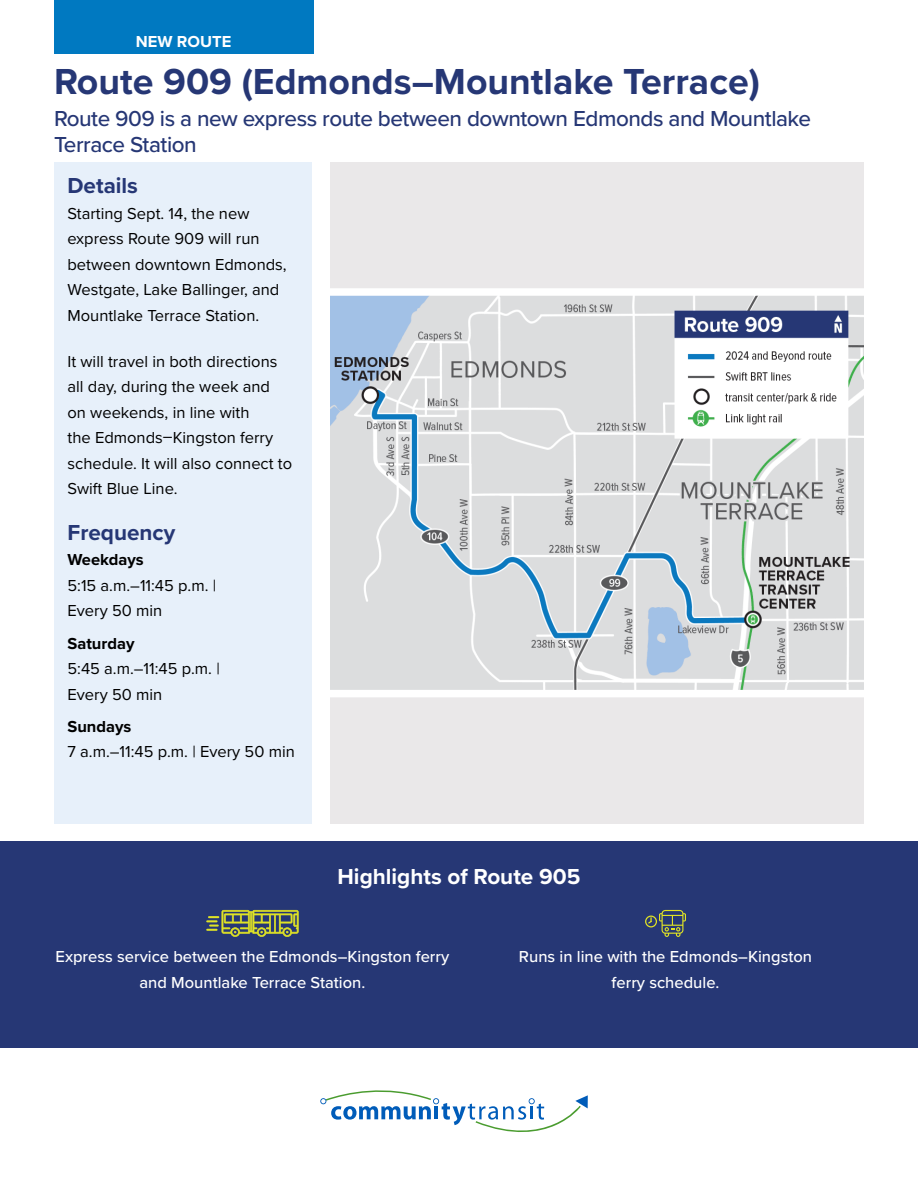
<style>
.page{position:relative;width:918px;height:1188px;background:#fff}
.page>*{position:absolute;margin:0;border:0;box-sizing:border-box;transform-origin:0 0}
.t1{font:700 37.5px "Proxima Nova";color:#263775}
.t2{font:500 22.5px/25.5px "Proxima Nova";letter-spacing:-.02em;color:#263775}
.t3{font:700 22.5px "Proxima Nova";color:#fff}
.t4{font:700 22.5px "Proxima Nova";color:#263775}
.Body_No_Space_After{font:16.5px/25.5px "Proxima Nova";color:#000}
.Callout{font:500 16.5px/25.5px "Proxima Nova";color:#fff;text-align:center}
.t5{font:700 16.5px "Proxima Nova";color:#000}
.t6{font:700 16.5px "Proxima Nova";color:#fff}
</style>
<div class="page">
<svg style="left:320px;top:1090px;width:268px;height:42px"></svg>
<div style="left:54px;top:0;width:259px;height:54px;background:#0079c1"></div>
<div style="left:330px;top:162px;width:534px;height:661px;background:#eae8e9"></div>
<div style="left:54px;top:162px;width:258px;height:661px;background:#e7f0fa"></div>
<div style="left:0;top:841px;width:918px;height:207px;background:#263775"></div>
<svg style="left:206px;top:910px;width:93px;height:27px"></svg>
<svg style="left:645px;top:910px;width:41px;height:27px"></svg>
<svg style="left:330px;top:288px;width:534px;height:409px"></svg>
<p class="t6" style="left:136px;top:29px;width:97px">NEW ROUTE</p>
<h1 class="t1" style="left:54px;top:54px;width:707px">Route 909 (Edmonds–Mountlake Terrace)</h1>
<h3 class="t2" style="left:54px;top:105px;width:758px">Route 909 is a new express route between downtown Edmonds and Mountlake<br>Terrace Station</h3>
<h3 class="t4" style="left:68px;top:169px;width:72px">Details</h3>
<p class="Body_No_Space_After" style="left:68px;top:200px;width:221px">Starting Sept. 14, the new express Route 909 will run between downtown Edmonds,<br>Westgate, Lake Ballinger, and<br>Mountlake Terrace Station.</p>
<p class="Body_No_Space_After" style="left:68px;top:348px;width:226px">It will travel in both directions all day, during the week and on weekends, in line with<br>the Edmonds–Kingston ferry schedule. It will also connect to<br>Swift Blue Line.</p>
<h3 class="t4" style="left:68px;top:516px;width:109px">Frequency</h3>
<p class="t5" style="left:68px;top:548px;width:78px">Weekdays</p>
<p class="Body_No_Space_After" style="left:68px;top:572px;width:150px">5:15 a.m.–11:45 p.m. |<br>Every 50 min</p>
<p class="t5" style="left:68px;top:631px;width:69px">Saturday</p>
<p class="Body_No_Space_After" style="left:68px;top:655px;width:154px">5:45 a.m.–11:45 p.m. |<br>Every 50 min</p>
<p class="t5" style="left:68px;top:714px;width:65px">Sundays</p>
<p class="Body_No_Space_After" style="left:68px;top:739px;width:229px">7 a.m.–11:45 p.m. | Every 50 min</p>
<h3 class="t3" style="left:338px;top:860px;width:244px">Highlights of Route 905</h3>
<p class="Callout" style="left:56px;top:944px;width:395px">Express service between the Edmonds–Kingston ferry and Mountlake Terrace Station.</p>
<p class="Callout" style="left:519px;top:944px;width:295px">Runs in line with the Edmonds–Kingston ferry schedule.</p>
</div>
